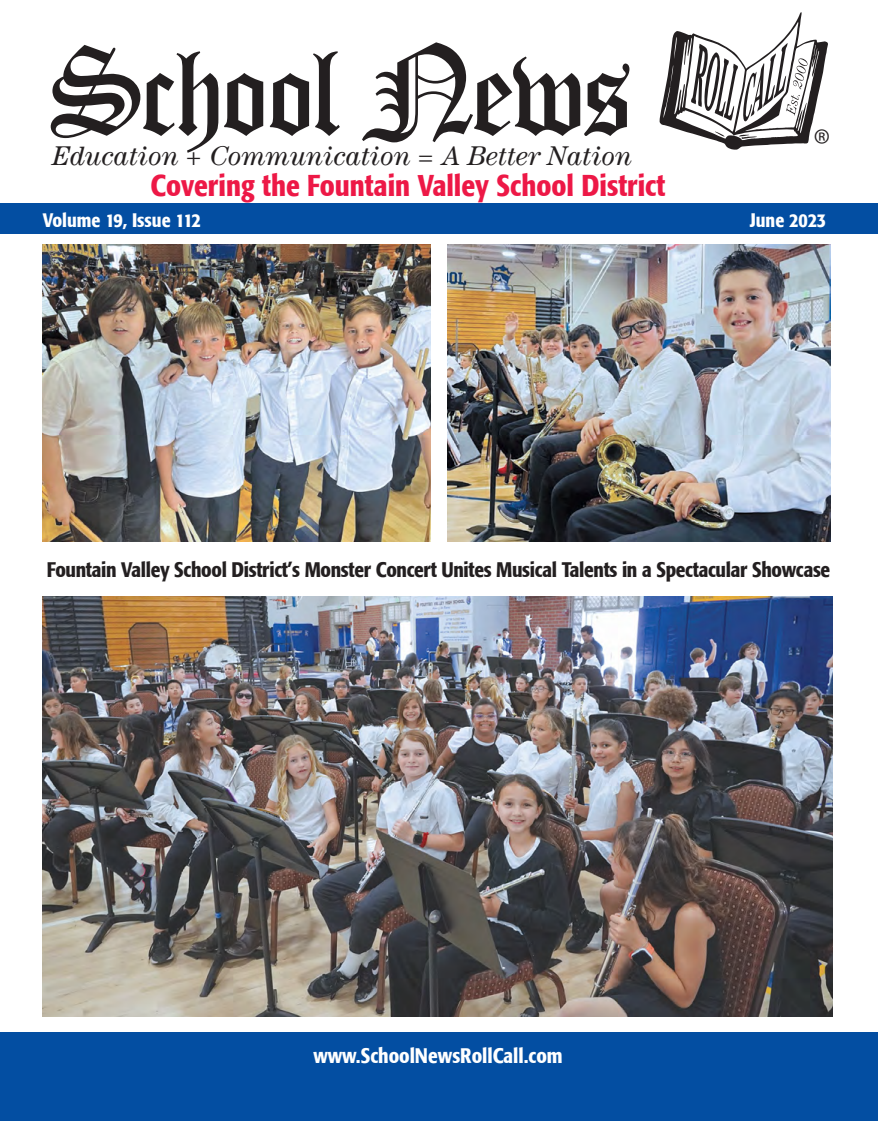
<style>
.page{position:relative;width:878px;height:1121px;background:#fff}
.page>*{position:absolute;margin:0;border:0;box-sizing:border-box;transform-origin:0 0}
.t1{font:31.65px "Myriad";color:#231f20}
.t2{font:500 condensed 30px "Formata";color:#ed1846}
.t3{font:italic 27.15px "Century LT";color:#231f20}
.t4{font:500 condensed 21px "Formata";letter-spacing:-.015em;color:#231f20}
.t5{font:500 condensed 21px "Formata";color:#fff}
.t6{font:500 condensed 19.5px "Formata";color:#fff}
</style>
<div class="page">
<div style="left:0;top:204px;width:878px;height:30px;background:#034ea2"></div>
<div style="left:0;top:1032px;width:878px;height:88px;background:#034ea2"></div>
<svg style="left:51px;top:45px;width:167px;height:108px"></svg>
<svg style="left:224px;top:73px;width:39px;height:63px"></svg>
<svg style="left:270px;top:51px;width:70px;height:85px"></svg>
<svg style="left:362px;top:42px;width:267px;height:100px"></svg>
<svg style="left:659px;top:12px;width:169px;height:138px"></svg>
<img style="left:43px;top:245px;width:387px;height:296px">
<img style="left:43px;top:596px;width:789px;height:420px">
<img style="left:447px;top:245px;width:383px;height:296px">
<p class="t3" style="left:52px;top:140px;width:581px">Education + Communication = A Better Nation</p>
<h1 class="t1" style="left:813px;top:125px;width:18px">®</h1>
<h2 class="t2" style="left:150px;top:167px;width:516px">Covering the Fountain Valley School District</h2>
<p class="t6" style="left:43px;top:208px;width:159px">Volume 19, Issue 112</p>
<p class="t6" style="left:749px;top:208px;width:78px">June 2023</p>
<p class="t4" style="left:47px;top:556px;width:784px">Fountain Valley School District’s Monster Concert Unites Musical Talents in a Spectacular Showcase</p>
<p class="t5" style="left:313px;top:1042px;width:251px">www.SchoolNewsRollCall.com</p>
</div>
